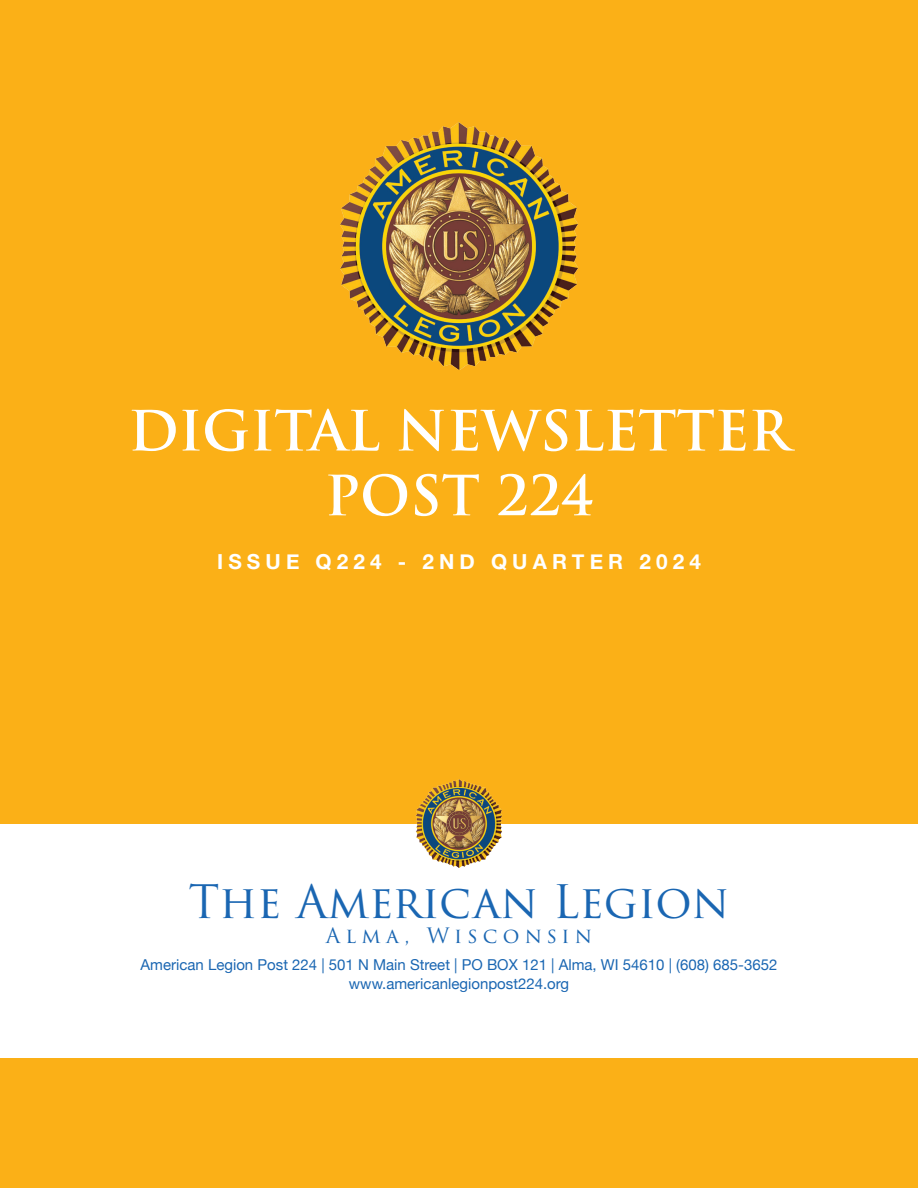
<style>
.page{position:relative;width:918px;height:1188px;background:#fbb017}
.page>*{position:absolute;margin:0;border:0;box-sizing:border-box;transform-origin:0 0}
.t1{font:700 54px "Trajan Pro";color:#fff}
.t2{font:45px "Trajan Pro 3";color:#1a66b2}
.t3{font:700 20.7px "Helvetica Neue";letter-spacing:.25em;color:#fff}
.t4{font:20.7px "Trajan Pro 3";letter-spacing:.25em;color:#1a66b2}
.t5{font:15px "Helvetica Neue";color:#1a66b2}
</style>
<div class="page">
<div style="left:0;top:824px;width:918px;height:234px;background:#fff"></div>
<img style="left:415px;top:780px;width:88px;height:88px">
<img style="left:340px;top:123px;width:238px;height:246px">
<p class="t1" style="left:128px;top:397px;width:663px">DIGITAL NEWSLETTER</p>
<p class="t1" style="left:325px;top:462px;width:270px">POST 224</p>
<p class="t3" style="left:217px;top:545px;width:485px">ISSUE Q224 - 2ND QUARTER 2024</p>
<p class="t2" style="left:188px;top:871px;width:543px">The American Legion</p>
<p class="t4" style="left:326px;top:921px;width:268px">Alma, Wisconsin</p>
<p class="t5" style="left:141px;top:954px;width:638px">American Legion Post 224 | 501 N Main Street | PO BOX 121 | Alma, WI 54610 | (608) 685-3652</p>
<p class="t5" style="left:349px;top:973px;width:222px">www.americanlegionpost224.org</p>
</div>
